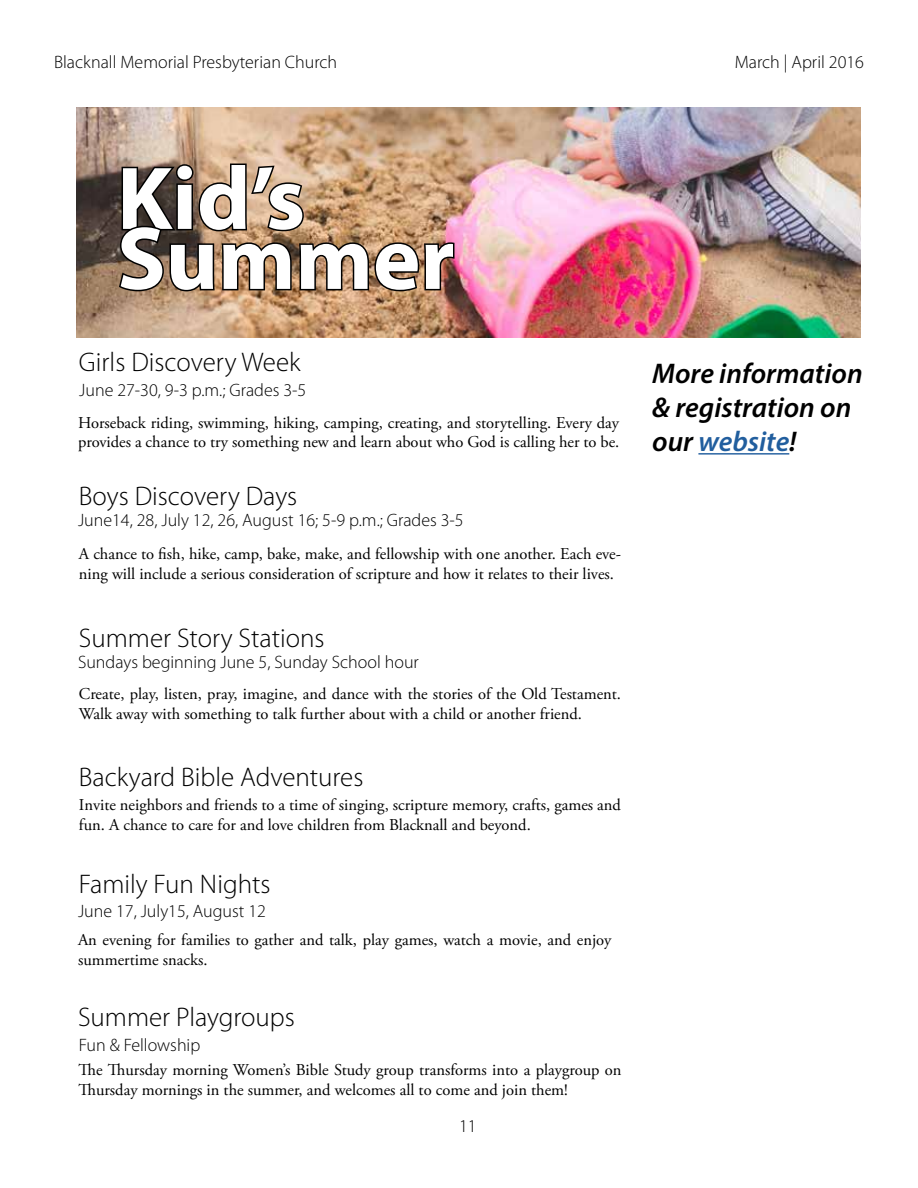
<style>
.page{position:relative;width:918px;height:1188px;background:#fff}
.page>*{position:absolute;margin:0;border:0;box-sizing:border-box;transform-origin:0 0}
.t1{font:700 90px "Myriad Pro";color:#fff}
.t2{font:italic 600 28.5px/34.2px "Myriad Pro";color:#000}
.t3{font:300 27px "Myriad Pro";color:#000}
.t4{font:300 18px "Myriad Pro";color:#000}
.t5{font:16.5px/19.8px "Adobe Garamond Pro";color:#000}
.s1{color:#215e9e}
</style>
<div class="page">
<img style="left:76px;top:107px;width:785px;height:231px">
<img style="left:117px;top:162px;width:339px;height:131px">
<hr style="left:698px;top:453px;width:91px;height:2px;background:#215e9e">
<p class="t4" style="left:54px;top:52px;width:285px">Blacknall Memorial Presbyterian Church</p>
<p class="t4" style="left:735px;top:52px;width:131px">March | April 2016</p>
<h1 class="t1" style="left:117px;top:140px;width:190px">Kid’s</h1>
<h1 class="t1" style="left:117px;top:200px;width:339px">Summer</h1>
<h3 class="t3" style="left:79px;top:347px;width:223px">Girls Discovery Week</h3>
<p class="t4" style="left:79px;top:380px;width:229px">June 27-30, 9-3 p.m.; Grades 3-5</p>
<p class="t5" style="left:78px;top:413px;width:543px">Horseback riding, swimming, hiking, camping, creating, and storytelling. Every day provides a chance to try something new and learn about who God is calling her to be.</p>
<h3 class="t3" style="left:79px;top:481px;width:220px">Boys Discovery Days</h3>
<p class="t4" style="left:78px;top:510px;width:387px">June14, 28, July 12, 26, August 16; 5-9 p.m.; Grades 3-5</p>
<p class="t5" style="left:79px;top:545px;width:544px">A chance to fish, hike, camp, bake, make, and fellowship with one another. Each eve&shy;ning will include a serious consideration of scripture and how it relates to their lives.</p>
<h3 class="t3" style="left:79px;top:623px;width:247px">Summer Story Stations</h3>
<p class="t5" style="left:79px;top:684px;width:544px">Create, play, listen, pray, imagine, and dance with the stories of the Old Testament.<br>Walk away with something to talk further about with a child or another friend.</p>
<p class="t4" style="left:78px;top:652px;width:342px">Sundays beginning June 5, Sunday School hour</p>
<h3 class="t3" style="left:79px;top:762px;width:286px">Backyard Bible Adventures</h3>
<p class="t5" style="left:79px;top:795px;width:544px">Invite neighbors and friends to a time of singing, scripture memory, crafts, games and fun. A chance to care for and love children from Blacknall and beyond.</p>
<h3 class="t3" style="left:79px;top:869px;width:193px">Family Fun Nights</h3>
<p class="t4" style="left:78px;top:901px;width:189px">June 17, July15, August 12</p>
<p class="t5" style="left:78px;top:930px;width:535px">An evening for families to gather and talk, play games, watch a movie, and enjoy summertime snacks.</p>
<h3 class="t3" style="left:78px;top:1002px;width:218px">Summer Playgroups</h3>
<p class="t5" style="left:78px;top:1061px;width:545px">The Thursday morning Women’s Bible Study group transforms into a playgroup on<br>Thursday mornings in the summer, and welcomes all to come and join them!</p>
<p class="t4" style="left:79px;top:1035px;width:123px">Fun &amp; Fellowship</p>
<p class="t4" style="left:459px;top:1116px;width:19px">11</p>
<h2 class="t2" style="left:652px;top:355px;width:212px">More information &amp; registration on our <span class="s1">website</span>!</h2>
</div>
